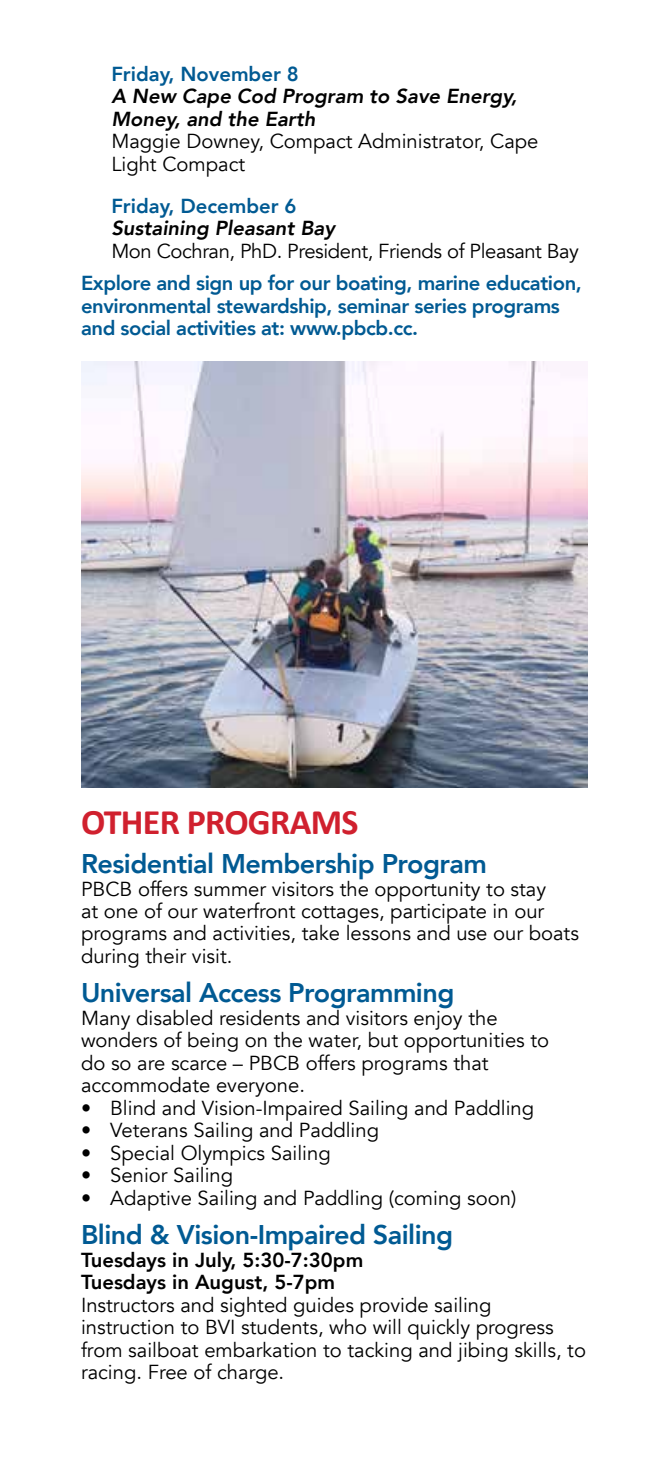
<style>
.page{position:relative;width:648px;height:1458px;background:#fff}
.page>*{position:absolute;margin:0;border:0;box-sizing:border-box;transform-origin:0 0}
.t1{font:700 36px "Calibri";letter-spacing:-.02em;color:#d0202e}
.t2{font:800 27px "Avenir";letter-spacing:-.02em;color:#005a93}
.t3{font:20.25px/22.5px "Avenir";color:#000}
.t4{font:800 20.25px/22.5px "Avenir";letter-spacing:-.02em;color:#005a93}
.t5{font:italic 800 20.25px/22.5px "Avenir";color:#000}
.t6{font:800 20.25px/22.5px "Avenir";color:#000}
.t7{font:20.25px "Avenir";letter-spacing:-.02em;color:#000}
.t8{font:800 20.25px "Avenir";color:#005a93}
</style>
<div class="page">
<img style="left:81px;top:362px;width:506px;height:426px">
<p class="t8" style="left:111px;top:58px;width:189px">Friday, November 8</p>
<p class="t5" style="left:111px;top:85px;width:407px">A New Cape Cod Program to Save Energy,<br>Money, and the Earth</p>
<p class="t3" style="left:111px;top:131px;width:429px">Maggie Downey, Compact Administrator, Cape<br>Light Compact</p>
<p class="t8" style="left:111px;top:190px;width:187px">Friday, December 6</p>
<p class="t5" style="left:111px;top:217px;width:225px">Sustaining Pleasant Bay</p>
<p class="t7" style="left:111px;top:239px;width:469px">Mon Cochran, PhD. President, Friends of Pleasant Bay</p>
<p class="t4" style="left:81px;top:272px;width:502px">Explore and sign up for our boating, marine education, environmental stewardship, seminar series programs and social activities at: www.pbcb.cc.</p>
<h1 class="t1" style="left:81px;top:799px;width:279px">OTHER PROGRAMS</h1>
<h2 class="t2" style="left:81px;top:843px;width:407px">Residential Membership Program</h2>
<p class="t3" style="left:81px;top:878px;width:500px">PBCB offers summer visitors the opportunity to stay<br>at one of our waterfront cottages, participate in our programs and activities, take lessons and use our boats during their visit.</p>
<h2 class="t2" style="left:81px;top:972px;width:375px">Universal Access Programming</h2>
<p class="t3" style="left:81px;top:1007px;width:470px">Many disabled residents and visitors enjoy the wonders of being on the water, but opportunities to do so are scarce – PBCB offers programs that accommodate everyone.</p>
<p class="t3" style="left:81px;top:1097px;width:455px">• Blind and Vision-Impaired Sailing and Paddling</p>
<p class="t3" style="left:81px;top:1120px;width:300px">• Veterans Sailing and Paddling</p>
<p class="t3" style="left:81px;top:1142px;width:251px">• Special Olympics Sailing</p>
<p class="t3" style="left:81px;top:1165px;width:154px">• Senior Sailing</p>
<p class="t3" style="left:81px;top:1187px;width:437px">• Adaptive Sailing and Paddling (coming soon)</p>
<h2 class="t2" style="left:81px;top:1214px;width:374px">Blind &amp; Vision-Impaired Sailing</h2>
<p class="t6" style="left:81px;top:1248px;width:284px">Tuesdays in July, 5:30-7:30pm<br>Tuesdays in August, 5-7pm</p>
<p class="t3" style="left:81px;top:1294px;width:507px">Instructors and sighted guides provide sailing instruction to BVI students, who will quickly progress from sailboat embarkation to tacking and jibing skills, to racing. Free of charge.</p>
</div>
